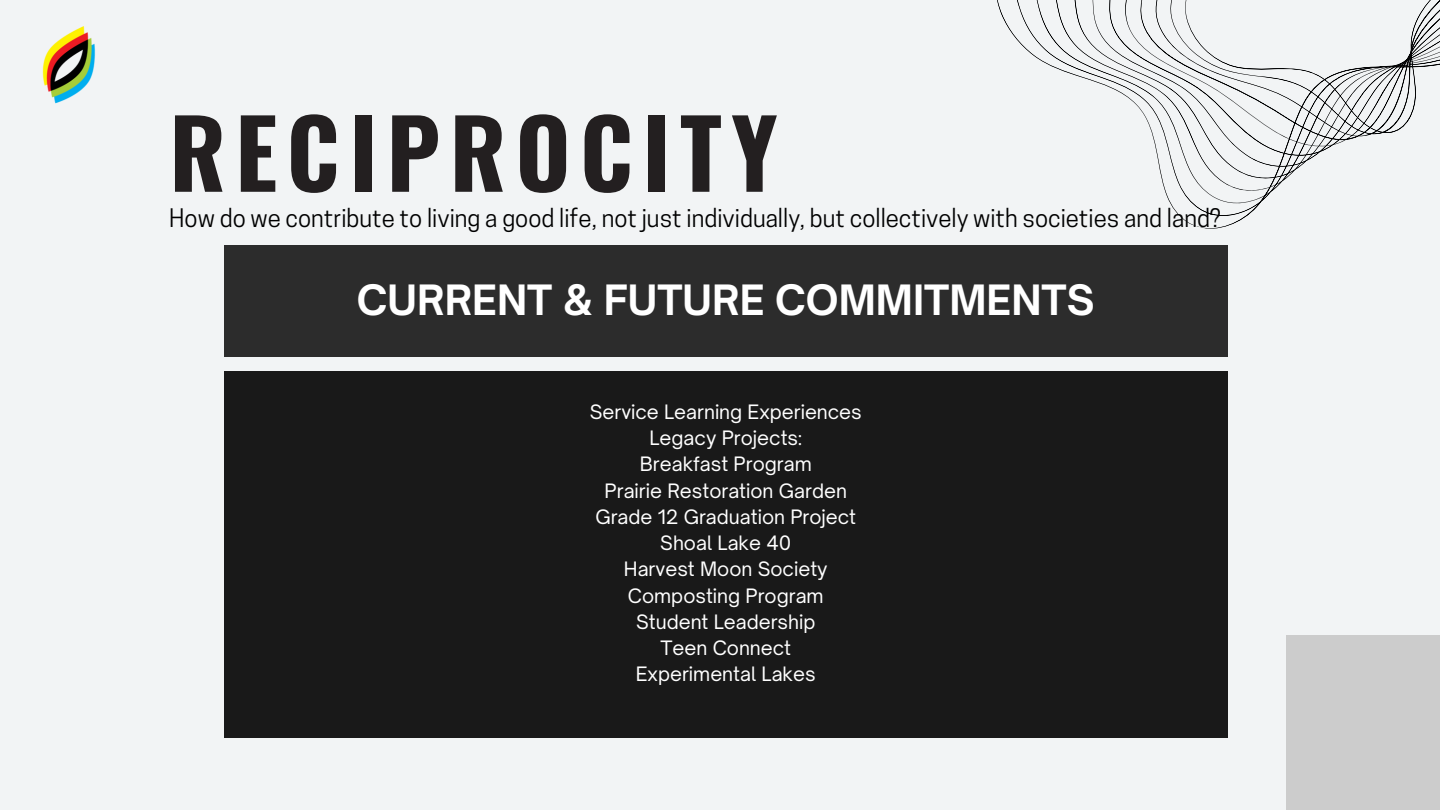
<style>
.page{position:relative;width:1440px;height:810px;background:#f2f4f5}
.page>*{position:absolute;margin:0;border:0;box-sizing:border-box;transform-origin:0 0}
.t1{font:700 94.3px "Oswald";letter-spacing:.1em;color:#231f20}
.t2{font:700 40px "Open Sauce One";color:#fff}
.t3{font:24px "Cooper Hewitt";color:#000}
.t4{font:19px "Open Sauce One";color:#fff}
</style>
<div class="page">
<svg style="left:997px;top:0;width:443px;height:229px"></svg>
<div style="left:1286px;top:635px;width:154px;height:175px;background:#ccc"></div>
<div style="left:224px;top:245px;width:1004px;height:111px;background:#2c2c2c"></div>
<div style="left:224px;top:371px;width:1004px;height:367px;background:#191919"></div>
<img style="left:42px;top:27px;width:54px;height:77px">
<p class="t1" style="left:169px;top:79px;width:610px">RECIPROCITY</p>
<p class="t3" style="left:169px;top:209px;width:1053px">How do we contribute to living a good life, not just individually, but collectively with societies and land?</p>
<p class="t2" style="left:357px;top:275px;width:739px">CURRENT &amp; FUTURE COMMITMENTS</p>
<p class="t4" style="left:590px;top:400px;width:274px">Service Learning Experiences</p>
<h1 class="t4" style="left:650px;top:426px;width:154px">Legacy Projects:</h1>
<p class="t4" style="left:640px;top:452px;width:173px">Breakfast Program</p>
<p class="t4" style="left:605px;top:479px;width:244px">Prairie Restoration Garden</p>
<p class="t4" style="left:595px;top:505px;width:262px">Grade 12 Graduation Project</p>
<p class="t4" style="left:660px;top:531px;width:133px">Shoal Lake 40</p>
<p class="t4" style="left:624px;top:557px;width:205px">Harvest Moon Society</p>
<p class="t4" style="left:628px;top:584px;width:197px">Composting Program</p>
<p class="t4" style="left:636px;top:610px;width:181px">Student Leadership</p>
<p class="t4" style="left:660px;top:636px;width:132px">Teen Connect</p>
<p class="t4" style="left:636px;top:662px;width:181px">Experimental Lakes</p>
</div>
